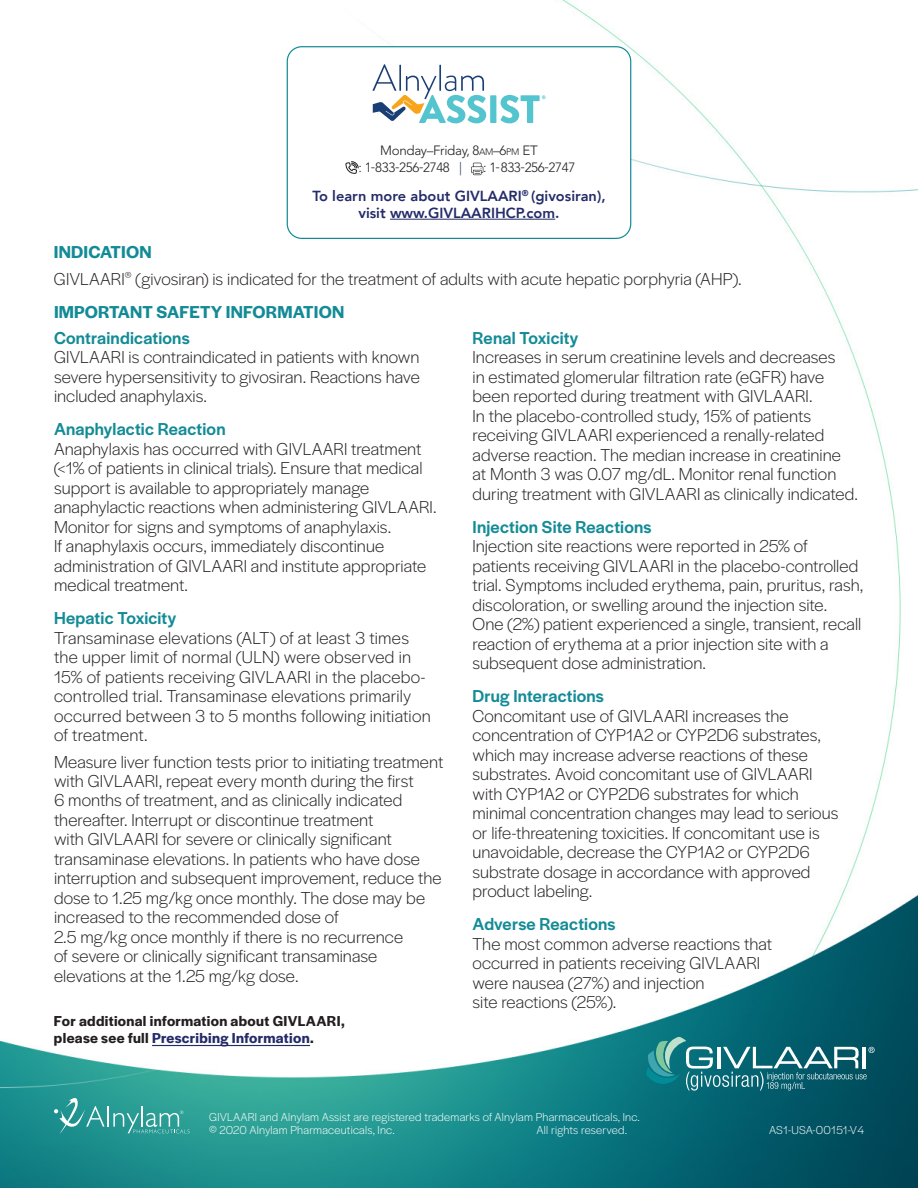
<style>
.page{position:relative;width:918px;height:1188px;background:#fff}
.page>*{position:absolute;margin:0;border:0;box-sizing:border-box;transform-origin:0 0}
.t1{font:300 18px/19.5px "Halyard Display";letter-spacing:.005em;color:#231f20}
.t2{font:500 18px "Halyard Display";letter-spacing:.01em;color:#138b96}
.t3{font:600 18px "Halyard Display";letter-spacing:.01em;color:#138b96}
.t4{font:600 15px/16.5px "Halyard Display";letter-spacing:.02em;color:#231f20}
.t5{font:800 14.55px/17.5px "Avenir";color:#242b69;text-align:center}
.t6{font:300 13.35px/17.5px "Avenir LT Std";letter-spacing:-.025em;color:#231f20}
.t7{font:300 12px/13.5px "Halyard Display";letter-spacing:.02em;color:#fff}
.s1{font-size:9.3px}
.s2{color:#242b69}
.s3{font-weight:600;color:#138b96}
</style>
<div class="page">
<img style="left:0;top:0;width:918px;height:1188px">
<hr style="left:152px;top:1045px;width:158px;height:1px;background:#242b69">
<div style="left:287px;top:47px;width:344px;height:191px;background:#fff;border-radius:15px"></div>
<div style="left:287px;top:46px;width:344px;height:193px;border:1px solid #138b96;border-radius:15px"></div>
<svg style="left:372px;top:64px;width:114px;height:59px"></svg>
<div style="left:490px;top:95px;width:6px;height:28px;background:#54c5cf"></div>
<svg style="left:500px;top:95px;width:46px;height:28px"></svg>
<hr style="left:390px;top:219px;width:165px;height:1px;background:#242b69">
<svg style="left:346px;top:161px;width:13px;height:13px"></svg>
<svg style="left:471px;top:163px;width:12px;height:12px"></svg>
<svg style="left:54px;top:1098px;width:51px;height:36px;background:#3fa39f"></svg>
<hr style="left:107px;top:1106px;width:2px;height:21px;background:#fff">
<hr style="left:141px;top:1106px;width:2px;height:21px;background:#fff">
<svg style="left:113px;top:1111px;width:77px;height:22px;background:#4dada6"></svg>
<svg style="left:646px;top:1037px;width:229px;height:54px;background:#2d7d87"></svg>
<p class="t6" style="left:359px;top:141px;width:181px;text-indent:22px">Monday–Friday, 8<span class="s1">AM</span>–6<span class="s1">PM</span> ET : 1-833-256-2748 <span class="s2">|</span></p>
<p class="t6" style="left:483px;top:159px;width:94px">: 1-833-256-2747</p>
<p class="t5" style="left:312px;top:187px;width:295px">To learn more about GIVLAARI<sup>®</sup> (givosiran), visit www.GIVLAARIHCP.com.</p>
<p class="t1" style="left:54px;top:238px;width:689px;line-height:26.2px"><span class="s3">INDICATION<br></span>GIVLAARI<sup>®</sup> (givosiran) is indicated for the treatment of adults with acute hepatic porphyria (AHP).</p>
<p class="t3" style="left:54px;top:299px;width:292px">IMPORTANT SAFETY INFORMATION</p>
<p class="t2" style="left:54px;top:325px;width:137px">Contraindications</p>
<p class="t1" style="left:54px;top:347px;width:367px;text-align:justify">GIVLAARI is contraindicated in patients with known severe hypersensitivity to givosiran. Reactions have included anaphylaxis.</p>
<p class="t2" style="left:54px;top:417px;width:173px">Anaphylactic Reaction</p>
<p class="t1" style="left:54px;top:438px;width:384px">Anaphylaxis has occurred with GIVLAARI treatment (&lt;1% of patients in clinical trials). Ensure that medical support is available to appropriately manage anaphylactic reactions when administering GIVLAARI.<br>Monitor for signs and symptoms of anaphylaxis.<br>If anaphylaxis occurs, immediately discontinue administration of GIVLAARI and institute appropriate medical treatment.</p>
<p class="t2" style="left:54px;top:605px;width:124px">Hepatic Toxicity</p>
<p class="t1" style="left:54px;top:627px;width:378px">Transaminase elevations (ALT) of at least 3 times the upper limit of normal (ULN) were observed in 15% of patients receiving GIVLAARI in the placebo&shy;controlled trial. Transaminase elevations primarily occurred between 3 to 5 months following initiation of treatment.</p>
<p class="t1" style="left:54px;top:751px;width:391px">Measure liver function tests prior to initiating treatment with GIVLAARI, repeat every month during the first<br>6 months of treatment, and as clinically indicated thereafter. Interrupt or discontinue treatment<br>with GIVLAARI for severe or clinically significant transaminase elevations. In patients who have dose interruption and subsequent improvement, reduce the dose to 1.25 mg/kg once monthly. The dose may be increased to the recommended dose of<br>2.5 mg/kg once monthly if there is no recurrence<br>of severe or clinically significant transaminase elevations at the 1.25 mg/kg dose.</p>
<p class="t2" style="left:473px;top:325px;width:107px">Renal Toxicity</p>
<p class="t1" style="left:473px;top:346px;width:387px">Increases in serum creatinine levels and decreases<br>in estimated glomerular filtration rate (eGFR) have been reported during treatment with GIVLAARI.<br>In the placebo-controlled study, 15% of patients receiving GIVLAARI experienced a renally-related adverse reaction. The median increase in creatinine at Month 3 was 0.07 mg/dL. Monitor renal function during treatment with GIVLAARI as clinically indicated.</p>
<p class="t2" style="left:473px;top:514px;width:181px">Injection Site Reactions</p>
<p class="t1" style="left:473px;top:535px;width:392px">Injection site reactions were reported in 25% of patients receiving GIVLAARI in the placebo-controlled trial. Symptoms included erythema, pain, pruritus, rash, discoloration, or swelling around the injection site.<br>One (2%) patient experienced a single, transient, recall reaction of erythema at a prior injection site with a subsequent dose administration.</p>
<p class="t2" style="left:473px;top:683px;width:133px">Drug Interactions</p>
<p class="t1" style="left:473px;top:705px;width:368px">Concomitant use of GIVLAARI increases the concentration of CYP1A2 or CYP2D6 substrates, which may increase adverse reactions of these substrates. Avoid concomitant use of GIVLAARI with CYP1A2 or CYP2D6 substrates for which minimal concentration changes may lead to serious or life-threatening toxicities. If concomitant use is unavoidable, decrease the CYP1A2 or CYP2D6 substrate dosage in accordance with approved product labeling.</p>
<p class="t2" style="left:473px;top:911px;width:145px">Adverse Reactions</p>
<p class="t1" style="left:473px;top:933px;width:301px">The most common adverse reactions that occurred in patients receiving GIVLAARI were nausea (27%) and injection<br>site reactions (25%).</p>
<p class="t4" style="left:54px;top:1012px;width:292px">For additional information about GIVLAARI, please see full <span class="s2">Prescribing Information</span>.</p>
<p class="t7" style="left:209px;top:1109px;width:432px">GIVLAARI and Alnylam Assist are registered trademarks of Alnylam Pharmaceuticals, Inc. © 2020 Alnylam Pharmaceuticals, Inc.</p>
<p class="t7" style="left:537px;top:1123px;width:92px">All rights reserved.</p>
<p class="t7" style="left:769px;top:1123px;width:97px">AS1-USA-00151-V4</p>
</div>
